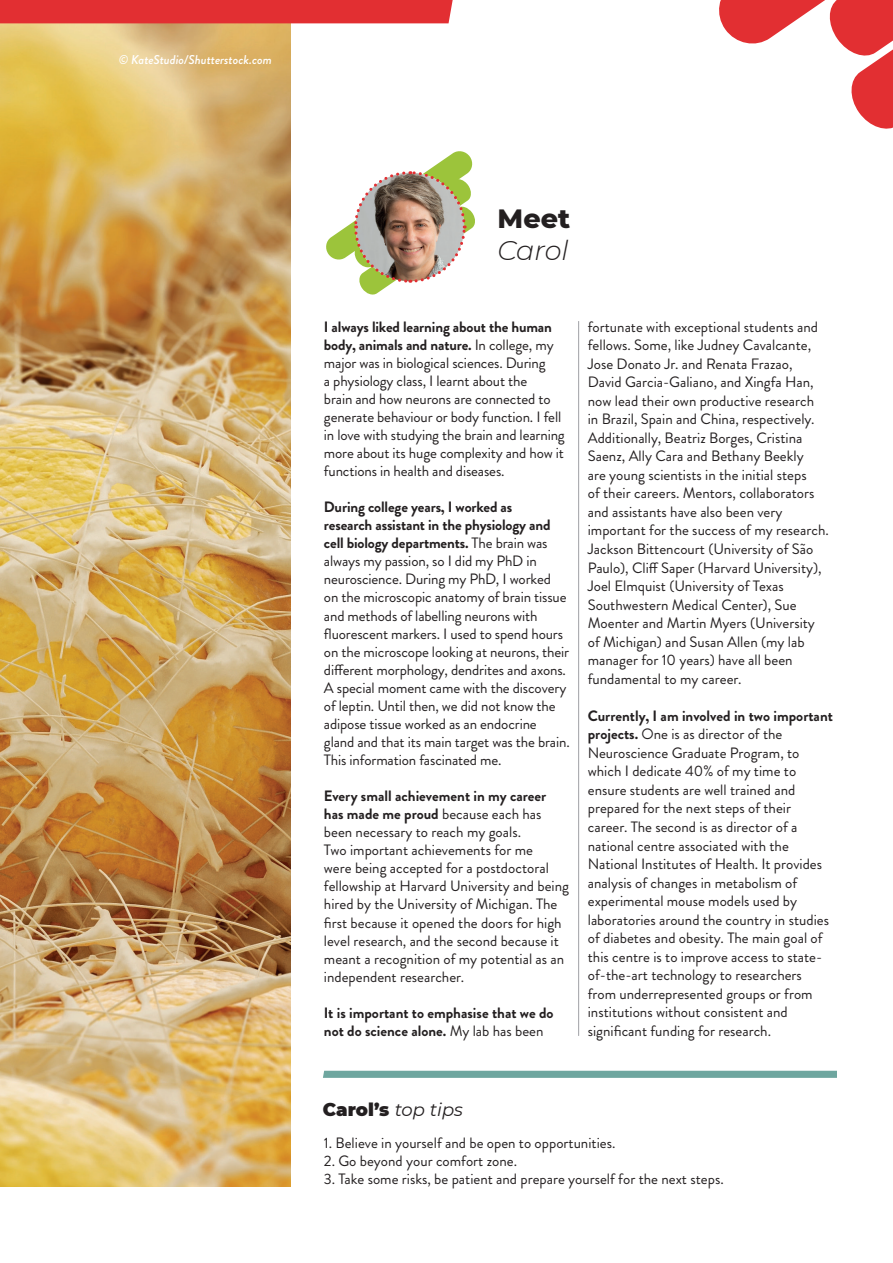
<style>
.page{position:relative;width:893px;height:1263px;background:#fff}
.page>*{position:absolute;margin:0;border:0;box-sizing:border-box;transform-origin:0 0}
.t1{font:italic 300 27px "Montserrat";letter-spacing:-.005em;color:#231f20}
.t2{font:800 27px "Montserrat";color:#231f20}
.t3{font:900 18px "Montserrat";color:#231f20}
.t4{font:15px/18.6px "Brandon Grotesque";color:#231f20}
.t5{font:700 15px/18px "Brandon Grotesque";color:#231f20}
.t6{font:italic 500 12.75px "Brandon Grotesque";color:#fff}
.s1{font-weight:400}
.s2{font-weight:700}
.s3{font-weight:400;font-style:italic}
</style>
<div class="page">
<img style="left:0;top:23px;width:291px;height:1163px">
<div style="left:0;top:0;width:453px;height:23px;background:#e22f32"></div>
<svg style="left:719px;top:0;width:174px;height:129px"></svg>
<svg style="left:326px;top:151px;width:149px;height:144px"></svg>
<svg style="left:323px;top:1071px;width:514px;height:7px;background:#70a7a0"></svg>
<hr style="left:578px;top:321px;width:1px;height:715px;background:#a0a1a5">
<p class="t6" style="left:119px;top:51px;width:155px"><span class="s1">©</span> KateStudio/Shutterstock.com</p>
<p class="t2" style="left:498px;top:199px;width:74px">Meet</p>
<p class="t1" style="left:498px;top:232px;width:72px">Carol</p>
<p class="t4" style="left:324px;top:318px;width:242px;line-height:18px"><span class="s2">I always liked learning about the human body, animals and nature.</span> In college, my major was in biological sciences. During<br>a physiology class, I learnt about the<br>brain and how neurons are connected to generate behaviour or body function. I fell in love with studying the brain and learning more about its huge complexity and how it functions in health and diseases.</p>
<p class="t4" style="left:324px;top:498px;width:247px;line-height:18px"><span class="s2">During college years, I worked as<br>research assistant in the physiology and cell biology departments.</span> The brain was always my passion, so I did my PhD in neuroscience. During my PhD, I worked<br>on the microscopic anatomy of brain tissue and methods of labelling neurons with fluorescent markers. I used to spend hours on the microscope looking at neurons, their different morphology, dendrites and axons.<br>A special moment came with the discovery of leptin. Until then, we did not know the adipose tissue worked as an endocrine gland and that its main target was the brain.<br>This information fascinated me.</p>
<p class="t4" style="left:324px;top:787px;width:247px;line-height:18px"><span class="s2">Every small achievement in my career has made me proud</span> because each has been necessary to reach my goals.<br>Two important achievements for me<br>were being accepted for a postdoctoral fellowship at Harvard University and being hired by the University of Michigan. The first because it opened the doors for high level research, and the second because it meant a recognition of my potential as an independent researcher.</p>
<p class="t5" style="left:324px;top:1004px;width:231px">It is important to emphasise that we do not do science alone. <span class="s1">My lab has been</span></p>
<p class="t4" style="left:588px;top:317px;width:243px">fortunate with exceptional students and fellows. Some, like Judney Cavalcante, Jose Donato Jr. and Renata Frazao, David Garcia-Galiano, and Xingfa Han, now lead their own productive research<br>in Brazil, Spain and China, respectively.<br>Additionally, Beatriz Borges, Cristina Saenz, Ally Cara and Bethany Beekly<br>are young scientists in the initial steps<br>of their careers. Mentors, collaborators and assistants have also been very important for the success of my research.<br>Jackson Bittencourt (University of São Paulo), Cliff Saper (Harvard University), Joel Elmquist (University of Texas Southwestern Medical Center), Sue Moenter and Martin Myers (University of Michigan) and Susan Allen (my lab manager for 10 years) have all been fundamental to my career.</p>
<p class="t4" style="left:588px;top:706px;width:247px"><span class="s2">Currently, I am involved in two important projects.</span> One is as director of the Neuroscience Graduate Program, to which I dedicate 40% of my time to ensure students are well trained and prepared for the next steps of their career. The second is as director of a national centre associated with the National Institutes of Health. It provides analysis of changes in metabolism of experimental mouse models used by laboratories around the country in studies of diabetes and obesity. The main goal of this centre is to improve access to state&shy;of-the-art technology to researchers from underrepresented groups or from institutions without consistent and significant funding for research.</p>
<p class="t3" style="left:323px;top:1096px;width:142px">Carol’s <span class="s3">top tips</span></p>
<p class="t4" style="left:324px;top:1133px;width:293px">1. Believe in yourself and be open to opportunities.</p>
<p class="t4" style="left:324px;top:1151px;width:195px">2. Go beyond your comfort zone.</p>
<p class="t4" style="left:324px;top:1169px;width:401px">3. Take some risks, be patient and prepare yourself for the next steps.</p>
</div>
